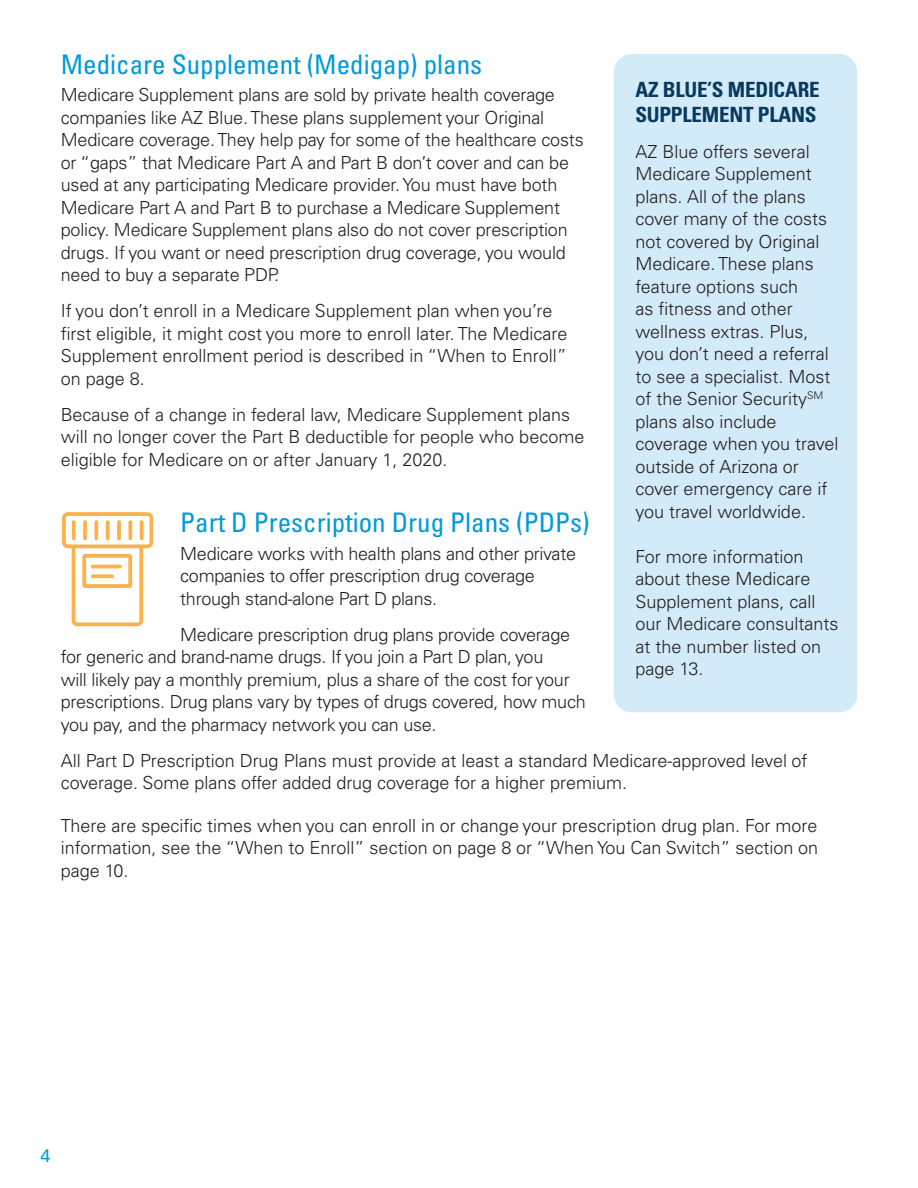
<style>
.page{position:relative;width:918px;height:1188px;background:#fff}
.page>*{position:absolute;margin:0;border:0;box-sizing:border-box;transform-origin:0 0}
.Subhead{font:condensed 27px "Univers LT Pro";color:#009ada}
.Body_Copy{font:700 condensed 21px/25.2px "Univers LT Pro";letter-spacing:-.01em;color:#083a5e}
.Body_Copy-2{font:300 18px/22.5px "Univers LT Pro 45";letter-spacing:-.01em;color:#231f20}
.Subhead-2{font:300 18px/22.5px "Univers LT Pro 45";color:#231f20;text-align:justify}
.Body_Copy-3{font:18px "Univers LT Pro 55 Roman";color:#009ada}
</style>
<div class="page">
<div style="left:614px;top:54px;width:243px;height:658px;background:#d3eaf8;border-radius:18px"></div>
<svg style="left:62px;top:512px;width:91px;height:114px"></svg>
<p class="Subhead" style="left:61px;top:47px;width:423px">Medicare Supplement (Medigap) plans</p>
<p class="Body_Copy-2" style="left:61px;top:83px;width:525px">Medicare Supplement plans are sold by private health coverage companies like AZ Blue. These plans supplement your Original Medicare coverage. They help pay for some of the healthcare costs or “gaps” that Medicare Part A and Part B don’t cover and can be used at any participating Medicare provider. You must have both Medicare Part A and Part B to purchase a Medicare Supplement policy. Medicare Supplement plans also do not cover prescription drugs. If you want or need prescription drug coverage, you would need to buy a separate PDP.</p>
<p class="Body_Copy-2" style="left:61px;top:299px;width:508px">If you don’t enroll in a Medicare Supplement plan when you’re first eligible, it might cost you more to enroll later. The Medicare Supplement enrollment period is described in “When to Enroll” on page 8.</p>
<p class="Body_Copy-2" style="left:61px;top:403px;width:525px">Because of a change in federal law, Medicare Supplement plans will no longer cover the Part B deductible for people who become eligible for Medicare on or after January 1, 2020.</p>
<p class="Body_Copy" style="left:635px;top:76px;width:186px">AZ BLUE’S MEDICARE<br>SUPPLEMENT PLANS</p>
<p class="Body_Copy-2" style="left:635px;top:140px;width:204px">AZ Blue offers several<br>Medicare Supplement plans. All of the plans cover many of the costs not covered by Original<br>Medicare. These plans feature options such<br>as fitness and other wellness extras. Plus, you don’t need a referral to see a specialist. Most of the Senior Security<sup>SM </sup>plans also include coverage when you travel outside of Arizona or cover emergency care if you travel worldwide.</p>
<p class="Body_Copy-2" style="left:635px;top:545px;width:205px">For more information about these Medicare<br>Supplement plans, call our Medicare consultants at the number listed on page 13.</p>
<p class="Subhead" style="left:180px;top:505px;width:411px">Part D Prescription Drug Plans (PDPs)</p>
<p class="Body_Copy-2" style="left:180px;top:542px;width:397px">Medicare works with health plans and other private companies to offer prescription drug coverage through stand-alone Part D plans.</p>
<p class="Body_Copy-2" style="left:61px;top:623px;width:527px;text-indent:119px">Medicare prescription drug plans provide coverage for generic and brand-name drugs. If you join a Part D plan, you<br>will likely pay a monthly premium, plus a share of the cost for your prescriptions. Drug plans vary by types of drugs covered, how much you pay, and the pharmacy network you can use.</p>
<p class="Body_Copy-2" style="left:61px;top:749px;width:748px">All Part D Prescription Drug Plans must provide at least a standard Medicare-approved level of coverage. Some plans offer added drug coverage for a higher premium.</p>
<p class="Subhead-2" style="left:61px;top:814px;width:759px">There are specific times when you can enroll in or change your prescription drug plan. For more information, see the “When to Enroll” section on page 8 or “When You Can Switch” section on page 10.</p>
<p class="Body_Copy-3" style="left:40px;top:1143px;width:12px">4</p>
</div>
